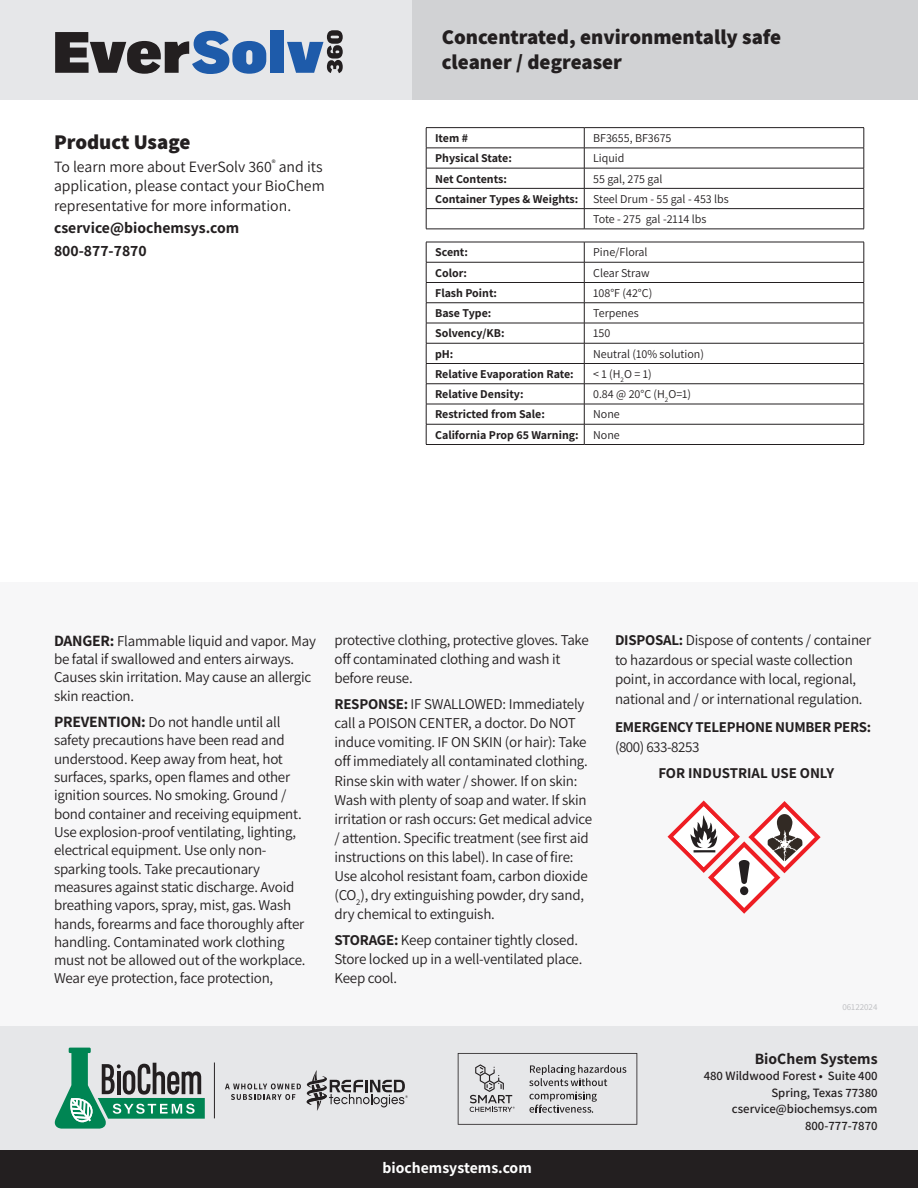
<style>
.page{position:relative;width:918px;height:1188px;background:#fff}
.page>*{position:absolute;margin:0;border:0;box-sizing:border-box;transform-origin:0 0}
.BCS_Bullets_or{font:800 21px/25.2px "Assistant";color:#231f20}
.BCS_Bullets_or-2{font:15.75px/19.5px "Assistant";color:#231f20}
.BCS_Bullets_or-3{font:700 15.75px "Assistant";color:#231f20}
.t1{font:700 15.75px "Assistant";color:#fff}
.t2{font:15px/18.3px "Assistant";letter-spacing:-.015em;color:#231f20}
.t3{font:700 15px/19.8px "Assistant";letter-spacing:-.02em;color:#231f20}
.t4{font:700 15px "Assistant";color:#231f20}
.t5{font:600 12.75px/16.5px "Assistant";color:#231f20;text-align:right}
.t6{font:700 12px "Assistant";color:#231f20}
.t7{font:12px "Assistant";color:#231f20}
.t8{font:9px "Assistant";color:#bcbdc0}
.s1{font-weight:700;font-size:15.75px}
.s2{font-weight:700}
.s3{font-weight:400}
</style>
<div class="page">
<div style="left:0;top:0;width:412px;height:100px;background:#e6e7e9"></div>
<svg style="left:55px;top:31px;width:211px;height:43px"></svg>
<div style="left:270px;top:31px;width:14px;height:42px;background:#1e5baa"></div>
<svg style="left:287px;top:30px;width:56px;height:43px"></svg>
<div style="left:412px;top:0;width:506px;height:100px;background:#d1d2d4"></div>
<div style="left:0;top:582px;width:918px;height:493px;background:#f7f7f8"></div>
<hr style="left:426px;top:148px;width:158px;height:1px;background:#231f20">
<hr style="left:584px;top:148px;width:280px;height:1px;background:#231f20">
<hr style="left:426px;top:168px;width:158px;height:1px;background:#231f20">
<hr style="left:584px;top:168px;width:280px;height:1px;background:#231f20">
<hr style="left:426px;top:188px;width:158px;height:1px;background:#231f20">
<hr style="left:584px;top:188px;width:280px;height:1px;background:#231f20">
<hr style="left:426px;top:208px;width:158px;height:1px;background:#231f20">
<svg style="left:426px;top:128px;width:1px;height:101px"></svg>
<hr style="left:584px;top:208px;width:280px;height:1px;background:#231f20">
<svg style="left:584px;top:128px;width:1px;height:101px"></svg>
<svg style="left:864px;top:128px;width:1px;height:101px"></svg>
<hr style="left:426px;top:229px;width:158px;height:1px;background:#231f20">
<hr style="left:584px;top:229px;width:280px;height:1px;background:#231f20">
<hr style="left:426px;top:127px;width:158px;height:1px;background:#231f20">
<hr style="left:584px;top:127px;width:280px;height:1px;background:#231f20">
<hr style="left:426px;top:242px;width:158px;height:1px;background:#231f20">
<hr style="left:584px;top:242px;width:280px;height:1px;background:#231f20">
<hr style="left:426px;top:262px;width:158px;height:1px;background:#231f20">
<hr style="left:584px;top:262px;width:280px;height:1px;background:#231f20">
<hr style="left:426px;top:282px;width:158px;height:1px;background:#231f20">
<hr style="left:584px;top:282px;width:280px;height:1px;background:#231f20">
<hr style="left:426px;top:302px;width:158px;height:1px;background:#231f20">
<hr style="left:584px;top:302px;width:280px;height:1px;background:#231f20">
<hr style="left:426px;top:323px;width:158px;height:1px;background:#231f20">
<hr style="left:584px;top:323px;width:280px;height:1px;background:#231f20">
<hr style="left:426px;top:343px;width:158px;height:1px;background:#231f20">
<hr style="left:584px;top:343px;width:280px;height:1px;background:#231f20">
<hr style="left:426px;top:363px;width:158px;height:1px;background:#231f20">
<hr style="left:584px;top:363px;width:280px;height:1px;background:#231f20">
<hr style="left:426px;top:383px;width:158px;height:1px;background:#231f20">
<hr style="left:584px;top:383px;width:280px;height:1px;background:#231f20">
<hr style="left:426px;top:404px;width:158px;height:1px;background:#231f20">
<hr style="left:584px;top:404px;width:280px;height:1px;background:#231f20">
<hr style="left:426px;top:424px;width:158px;height:1px;background:#231f20">
<svg style="left:426px;top:242px;width:1px;height:202px"></svg>
<hr style="left:584px;top:424px;width:280px;height:1px;background:#231f20">
<svg style="left:584px;top:242px;width:1px;height:202px"></svg>
<svg style="left:864px;top:242px;width:1px;height:202px"></svg>
<hr style="left:426px;top:444px;width:158px;height:1px;background:#231f20">
<hr style="left:584px;top:444px;width:280px;height:1px;background:#231f20">
<div style="left:0;top:1026px;width:918px;height:162px;background:#e6e7e9"></div>
<svg style="left:225px;top:1084px;width:76px;height:16px"></svg>
<svg style="left:307px;top:1070px;width:101px;height:40px"></svg>
<hr style="left:214px;top:1063px;width:1px;height:55px;background:#231f20">
<svg style="left:55px;top:1048px;width:150px;height:81px"></svg>
<svg style="left:458px;top:1053px;width:179px;height:72px"></svg>
<div style="left:0;top:1151px;width:918px;height:37px;background:#231f20"></div>
<svg style="left:668px;top:801px;width:153px;height:113px"></svg>
<p class="BCS_Bullets_or" style="left:54px;top:128px;width:138px">Product Usage</p>
<p class="BCS_Bullets_or-2" style="left:54px;top:156px;width:272px">To learn more about EverSolv 360<sup>®</sup> and its application, please contact your BioChem representative for more information.</p>
<p class="BCS_Bullets_or-3" style="left:54px;top:217px;width:187px">cservice@biochemsys.com</p>
<p class="BCS_Bullets_or-3" style="left:54px;top:240px;width:94px">800-877-7870</p>
<p class="BCS_Bullets_or" style="left:442px;top:23px;width:341px">Concentrated, environmentally safe cleaner / degreaser</p>
<p class="t6" style="left:435px;top:130px;width:34px">Item #</p>
<p class="t7" style="left:593px;top:130px;width:80px">BF3655, BF3675</p>
<p class="t6" style="left:435px;top:150px;width:78px">Physical State:</p>
<p class="t7" style="left:593px;top:150px;width:33px">Liquid</p>
<p class="t6" style="left:435px;top:170px;width:73px">Net Contents:</p>
<p class="t7" style="left:593px;top:170px;width:71px">55 gal, 275 gal</p>
<p class="t6" style="left:435px;top:191px;width:145px">Container Types &amp; Weights:</p>
<p class="t7" style="left:593px;top:191px;width:137px">Steel Drum - 55 gal - 453 lbs</p>
<p class="t7" style="left:593px;top:211px;width:115px">Tote - 275 gal -2114 lbs</p>
<p class="t6" style="left:435px;top:244px;width:34px">Scent:</p>
<p class="t7" style="left:593px;top:244px;width:56px">Pine/Floral</p>
<p class="t6" style="left:435px;top:264px;width:33px">Color:</p>
<p class="t7" style="left:593px;top:264px;width:58px">Clear Straw</p>
<p class="t6" style="left:435px;top:285px;width:64px">Flash Point:</p>
<p class="t7" style="left:593px;top:285px;width:61px">108°F (42°C)</p>
<p class="t6" style="left:435px;top:305px;width:58px">Base Type:</p>
<p class="t7" style="left:593px;top:305px;width:47px">Terpenes</p>
<p class="t6" style="left:435px;top:325px;width:71px">Solvency/KB:</p>
<p class="t7" style="left:593px;top:325px;width:19px">150</p>
<p class="t6" style="left:435px;top:345px;width:20px">pH:</p>
<p class="t7" style="left:593px;top:345px;width:112px">Neutral (10% solution)</p>
<p class="t6" style="left:435px;top:366px;width:140px">Relative Evaporation Rate:</p>
<p class="t7" style="left:593px;top:366px;width:60px">&lt; 1 (H<sub>2</sub>O = 1)</p>
<p class="t6" style="left:435px;top:386px;width:90px">Relative Density:</p>
<p class="t7" style="left:593px;top:386px;width:100px">0.84 @ 20°C (H<sub>2</sub>O=1)</p>
<p class="t6" style="left:435px;top:406px;width:111px">Restricted from Sale:</p>
<p class="t7" style="left:593px;top:406px;width:28px">None</p>
<p class="t6" style="left:435px;top:426px;width:145px">California Prop 65 Warning:</p>
<p class="t7" style="left:593px;top:426px;width:28px">None</p>
<p class="t2" style="left:54px;top:631px;width:263px"><span class="s1">DANGER:</span> Flammable liquid and vapor. May be fatal if swallowed and enters airways.<br>Causes skin irritation. May cause an allergic skin reaction.</p>
<p class="t2" style="left:54px;top:712px;width:253px"><span class="s1">PREVENTION:</span> Do not handle until all safety precautions have been read and understood. Keep away from heat, hot surfaces, sparks, open flames and other ignition sources. No smoking. Ground / bond container and receiving equipment.<br>Use explosion-proof ventilating, lighting, electrical equipment. Use only non&shy;sparking tools. Take precautionary measures against static discharge. Avoid breathing vapors, spray, mist, gas. Wash hands, forearms and face thoroughly after handling. Contaminated work clothing must not be allowed out of the workplace.<br>Wear eye protection, face protection,</p>
<p class="t2" style="left:334px;top:630px;width:256px;line-height:19px">protective clothing, protective gloves. Take off contaminated clothing and wash it before reuse.</p>
<p class="t2" style="left:334px;top:694px;width:259px;line-height:19px"><span class="s2">RESPONSE:</span> IF SWALLOWED: Immediately call a POISON CENTER, a doctor. Do NOT induce vomiting. IF ON SKIN (or hair): Take off immediately all contaminated clothing.<br>Rinse skin with water / shower. If on skin:<br>Wash with plenty of soap and water. If skin irritation or rash occurs: Get medical advice / attention. Specific treatment (see first aid instructions on this label). In case of fire:<br>Use alcohol resistant foam, carbon dioxide (CO<sub>2</sub>), dry extinguishing powder, dry sand, dry chemical to extinguish.</p>
<p class="t2" style="left:334px;top:930px;width:249px;line-height:19px"><span class="s2">STORAGE:</span> Keep container tightly closed.<br>Store locked up in a well-ventilated place.<br>Keep cool.</p>
<p class="t1" style="left:383px;top:1157px;width:151px">biochemsystems.com</p>
<p class="t2" style="left:615px;top:629px;width:258px;line-height:19.8px"><span class="s2">DISPOSAL:</span> Dispose of contents / container to hazardous or special waste collection point, in accordance with local, regional, national and / or international regulation.</p>
<p class="t3" style="left:615px;top:716px;width:258px">EMERGENCY TELEPHONE NUMBER PERS: <span class="s3">(800) 633-8253</span></p>
<p class="t4" style="left:658px;top:763px;width:177px">FOR INDUSTRIAL USE ONLY</p>
<p class="t8" style="left:842px;top:1001px;width:37px">06122024</p>
<p class="BCS_Bullets_or-3" style="left:755px;top:1048px;width:124px">BioChem Systems</p>
<p class="t5" style="left:704px;top:1067px;width:175px">480 Wildwood Forest • Suite 400<br>Spring, Texas 77380 cservice@biochemsys.com<br>800-777-7870</p>
</div>
